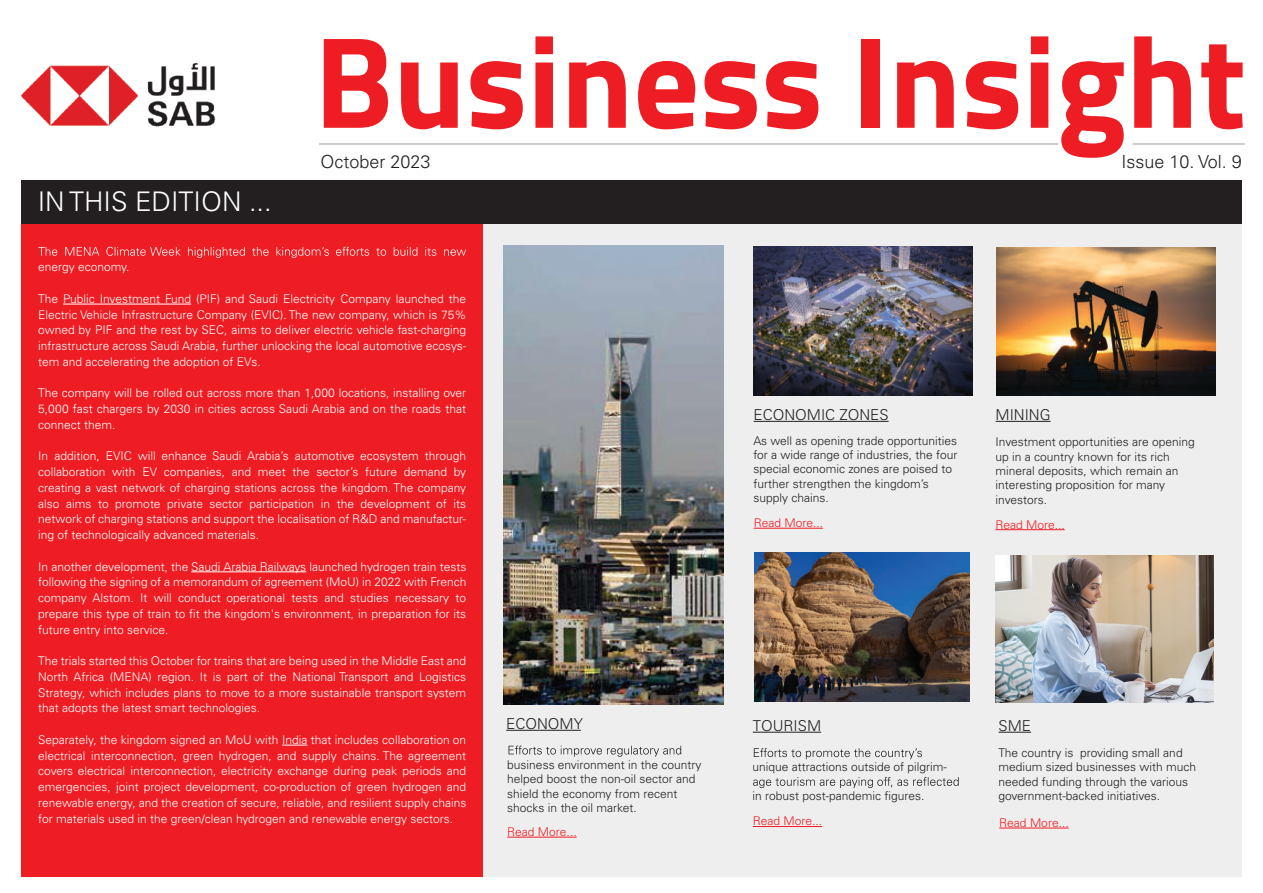
<style>
.page{position:relative;width:1263px;height:893px;background:#fff}
.page>*{position:absolute;margin:0;border:0;box-sizing:border-box;transform-origin:0 0}
.t1{font:300 27px "Univers LT Pro 45";color:#fff}
.t2{font:300 18px "Univers LT Pro 45";color:#231f20}
.t3{font:300 15px "Univers LT Pro 45";color:#231f20}
.t4{font:300 12px/15.8px "Univers LT Pro 45";color:#fff;text-align:justify}
.t5{font:300 12px/14.4px "Univers LT Pro 45";color:#231f20}
.t6{font:300 12px "Univers LT Pro 45";color:#ee1d23}
</style>
<div class="page">
<div style="left:21px;top:224px;width:1221px;height:653px;background:#eee"></div>
<div style="left:21px;top:224px;width:462px;height:653px;background:#ee1d23"></div>
<div style="left:21px;top:180px;width:1221px;height:44px;background:#231f20"></div>
<hr style="left:506px;top:730px;width:75px;height:1px;background:#231f20">
<hr style="left:507px;top:837px;width:70px;height:1px;background:#ee1d23">
<hr style="left:753px;top:826px;width:69px;height:1px;background:#ee1d23">
<hr style="left:754px;top:528px;width:69px;height:1px;background:#ee1d23">
<hr style="left:995px;top:529px;width:70px;height:1px;background:#ee1d23">
<hr style="left:753px;top:421px;width:135px;height:1px;background:#231f20">
<hr style="left:995px;top:421px;width:55px;height:1px;background:#231f20">
<hr style="left:999px;top:828px;width:70px;height:1px;background:#ee1d23">
<hr style="left:319px;top:143px;width:739px;height:2px;background:#bdbec1">
<hr style="left:1133px;top:143px;width:112px;height:2px;background:#bdbec1">
<svg style="left:324px;top:39px;width:64px;height:89px"></svg>
<svg style="left:401px;top:63px;width:57px;height:66px"></svg>
<svg style="left:470px;top:61px;width:53px;height:68px"></svg>
<svg style="left:535px;top:36px;width:18px;height:92px;background:#f0383d"></svg>
<svg style="left:569px;top:61px;width:57px;height:67px"></svg>
<svg style="left:638px;top:61px;width:57px;height:68px"></svg>
<svg style="left:704px;top:61px;width:53px;height:68px"></svg>
<svg style="left:766px;top:61px;width:52px;height:68px"></svg>
<div style="left:861px;top:39px;width:18px;height:89px;background:#ee1d23"></div>
<svg style="left:897px;top:61px;width:57px;height:67px"></svg>
<svg style="left:966px;top:61px;width:52px;height:68px"></svg>
<svg style="left:1031px;top:36px;width:17px;height:92px;background:#ef3338"></svg>
<svg style="left:1061px;top:61px;width:63px;height:97px"></svg>
<svg style="left:1134px;top:36px;width:57px;height:92px"></svg>
<svg style="left:1201px;top:44px;width:42px;height:85px"></svg>
<img style="left:21px;top:62px;width:195px;height:65px">
<svg style="left:38px;top:247px;width:428px;height:11px"></svg>
<hr style="left:63px;top:304px;width:128px;height:1px;background:#fff">
<hr style="left:191px;top:571px;width:115px;height:1px;background:#fff">
<svg style="left:282px;top:745px;width:25px;height:1px"></svg>
<svg style="left:508px;top:746px;width:173px;height:11px"></svg>
<hr style="left:998px;top:732px;width:33px;height:1px;background:#231f20">
<hr style="left:753px;top:732px;width:68px;height:1px;background:#231f20">
<svg style="left:754px;top:748px;width:168px;height:11px"></svg>
<svg style="left:753px;top:777px;width:206px;height:11px"></svg>
<img style="left:504px;top:245px;width:219px;height:459px">
<img style="left:754px;top:246px;width:219px;height:150px">
<img style="left:996px;top:248px;width:219px;height:148px">
<img style="left:754px;top:553px;width:215px;height:149px">
<img style="left:995px;top:555px;width:218px;height:147px">
<h1 class="t1" style="left:38px;top:184px;width:235px">IN THIS EDITION ...</h1>
<h2 class="t2" style="left:321px;top:150px;width:112px">October 2023</h2>
<h2 class="t2" style="left:1121px;top:150px;width:122px">Issue 10. Vol. 9</h2>
<p class="t4" style="left:38px;top:259px;width:93px">energy economy.</p>
<p class="t4" style="left:38px;top:290px;width:430px">The Public Investment Fund (PIF) and Saudi Electricity Company launched the Electric Vehicle Infrastructure Company (EVIC). The new company, which is 75% owned by PIF and the rest by SEC, aims to deliver electric vehicle fast-charging infrastructure across Saudi Arabia, further unlocking the local automotive ecosys&shy;tem and accelerating the adoption of EVs.</p>
<p class="t4" style="left:38px;top:385px;width:429px">The company will be rolled out across more than 1,000 locations, installing over 5,000 fast chargers by 2030 in cities across Saudi Arabia and on the roads that connect them.</p>
<p class="t4" style="left:38px;top:448px;width:430px">In addition, EVIC will enhance Saudi Arabia’s automotive ecosystem through collaboration with EV companies, and meet the sector’s future demand by creating a vast network of charging stations across the kingdom. The company also aims to promote private sector participation in the development of its network of charging stations and support the localisation of R&amp;D and manufactur&shy;ing of technologically advanced materials.</p>
<p class="t4" style="left:38px;top:558px;width:430px">In another development, the Saudi Arabia Railways launched hydrogen train tests following the signing of a memorandum of agreement (MoU) in 2022 with French company Alstom. It will conduct operational tests and studies necessary to prepare this type of train to fit the kingdom's environment, in preparation for its future entry into service.</p>
<p class="t4" style="left:38px;top:653px;width:429px">The trials started this October for trains that are being used in the Middle East and North Africa (MENA) region. It is part of the National Transport and Logistics Strategy, which includes plans to move to a more sustainable transport system that adopts the latest smart technologies.</p>
<p class="t4" style="left:38px;top:731px;width:430px">Separately, the kingdom signed an MoU with India that includes collaboration on electrical interconnection, green hydrogen, and supply chains. The agreement covers electrical interconnection, electricity exchange during peak periods and emergencies, joint project development, co-production of green hydrogen and renewable energy, and the creation of secure, reliable, and resilient supply chains for materials used in the green/clean hydrogen and renewable energy sectors.</p>
<p class="t3" style="left:506px;top:714px;width:78px">ECONOMY</p>
<p class="t5" style="left:507px;top:757px;width:196px">business environment in the country helped boost the non-oil sector and shield the economy from recent shocks in the oil market.</p>
<p class="t6" style="left:507px;top:824px;width:71px">Read More...</p>
<p class="t3" style="left:753px;top:405px;width:137px">ECONOMIC ZONES</p>
<p class="t3" style="left:995px;top:405px;width:56px">MINING</p>
<p class="t5" style="left:753px;top:433px;width:206px">As well as opening trade opportunities for a wide range of industries, the four special economic zones are poised to further strengthen the kingdom’s supply chains.</p>
<p class="t5" style="left:995px;top:434px;width:201px">Investment opportunities are opening up in a country known for its rich mineral deposits, which remain an interesting proposition for many investors.</p>
<p class="t6" style="left:754px;top:515px;width:71px">Read More...</p>
<p class="t6" style="left:995px;top:516px;width:71px">Read More...</p>
<p class="t3" style="left:753px;top:715px;width:70px">TOURISM</p>
<p class="t5" style="left:752px;top:760px;width:196px">unique attractions outside of pilgrim-</p>
<p class="t5" style="left:752px;top:788px;width:173px">in robust post-pandemic figures.</p>
<p class="t6" style="left:753px;top:813px;width:71px">Read More...</p>
<p class="t3" style="left:998px;top:715px;width:34px">SME</p>
<p class="t5" style="left:998px;top:745px;width:199px">The country is providing small and medium sized businesses with much needed funding through the various government-backed initiatives.</p>
<p class="t6" style="left:999px;top:815px;width:71px">Read More...</p>
</div>
